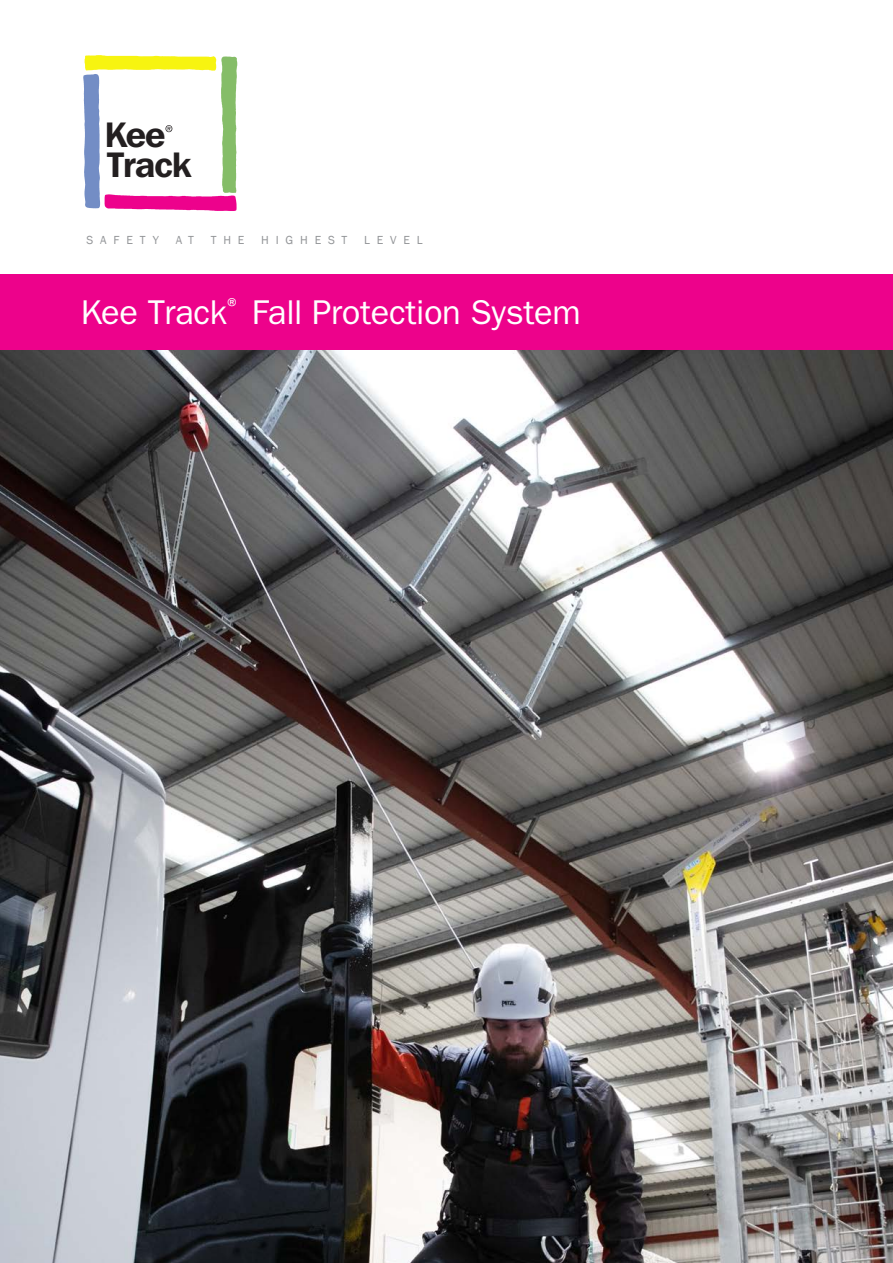
<style>
.page{position:relative;width:893px;height:1263px;background:#fff}
.page>*{position:absolute;margin:0;border:0;box-sizing:border-box;transform-origin:0 0}
.t1{font:600 35.25px/30.8px "Franklin Gothic IT Cby BT";letter-spacing:-.025em;color:#231f20}
.t2{font:34.5px "ITC Franklin Gothic Std";letter-spacing:-.01em;color:#fff}
.t3{font:12px "Franklin Gothic";letter-spacing:.57em;color:#939598}
</style>
<div class="page">
<div style="left:0;top:274px;width:893px;height:76px;background:#ed028b"></div>
<svg style="left:83px;top:55px;width:154px;height:156px"></svg>
<img style="left:0;top:350px;width:893px;height:913px">
<p class="t1" style="left:105px;top:118px;width:88px">Kee<br>Track</p>
<p class="t3" style="left:86px;top:233px;width:74px">SAFETY</p>
<p class="t3" style="left:176px;top:233px;width:20px">A T</p>
<p class="t3" style="left:211px;top:233px;width:35px">THE</p>
<p class="t3" style="left:261px;top:233px;width:88px">HIGHEST</p>
<p class="t3" style="left:364px;top:233px;width:60px">LEVEL</p>
<p class="t2" style="left:81px;top:292px;width:501px">Kee Track<sup>®</sup> Fall Protection System</p>
</div>
